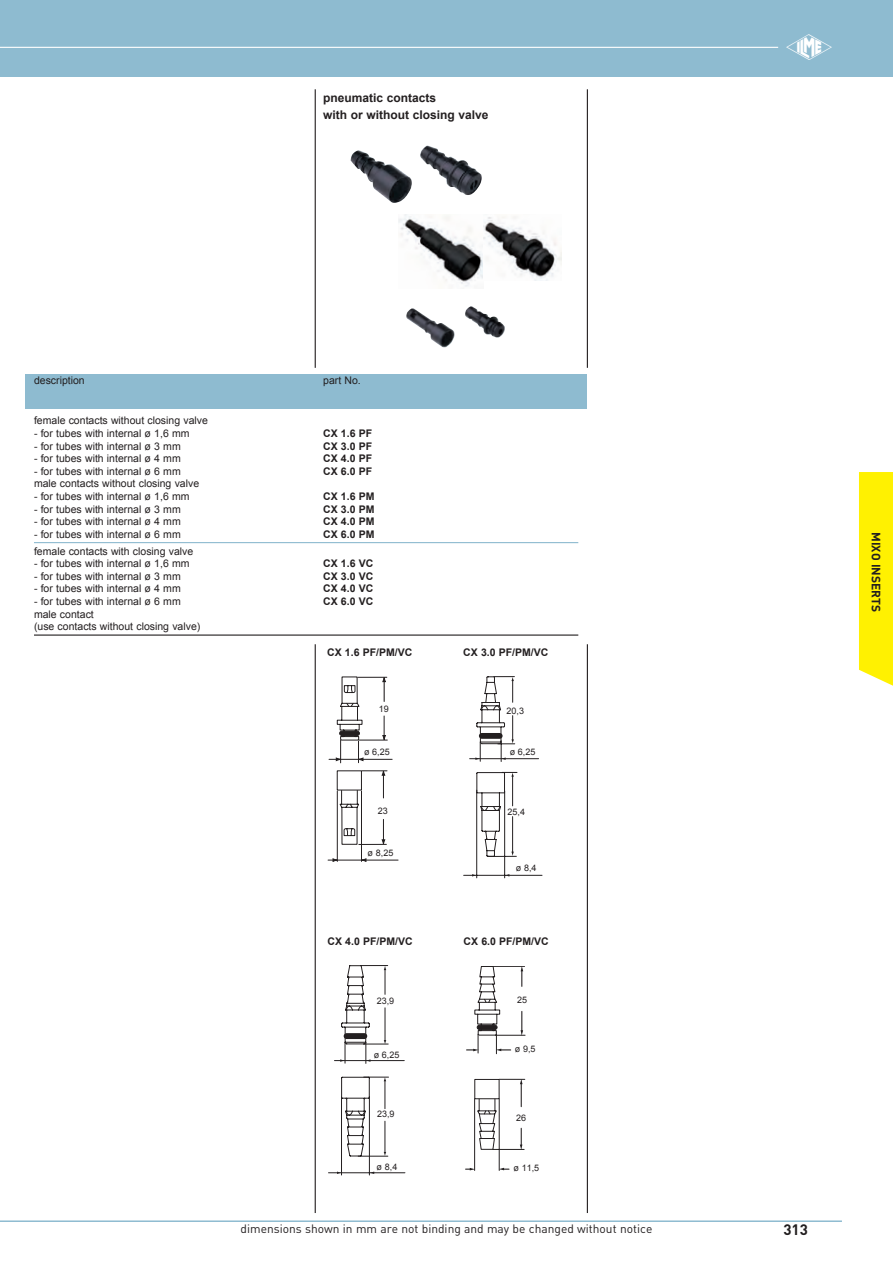
<style>
.page{position:relative;width:893px;height:1263px;background:#fff}
.page>*{position:absolute;margin:0;border:0;box-sizing:border-box;transform-origin:0 0}
.t1{font:36px "Ilme Simboli";color:#fff}
.t2{font:700 15px "DIN Pro";color:#231f20}
.t3{font:12px "DIN Pro";color:#231f20}
._01_tabulazione_test{font:700 12px "Arial";color:#231f20}
.TACCA_DX{font:700 12px "DIN Pro";color:#231f20}
._00_filetto_sotto{font:10.5px "Arial";color:#231f20}
._00_filetto_sotto_2{font:10.5px/12.6px "Arial";color:#231f20}
._00_filetto_sotto-2{font:700 10.5px "Arial";color:#231f20}
.Normale{font:700 10.5px "Arial";color:#231f20}
._00_filetto_sotto_2-2{font:700 10.5px "Arial";color:#231f20}
._00_tabul2{font:10.5px "Arial";color:#231f20}
.Normale-2{font:9px "Arial";color:#231f20}
</style>
<div class="page">
<div style="left:859px;top:472px;width:34px;height:214px;background:#fff101"></div>
<hr style="left:315px;top:89px;width:1px;height:279px;background:#231f20">
<hr style="left:587px;top:89px;width:1px;height:279px;background:#231f20">
<div style="left:0;top:0;width:893px;height:77px;background:#8ebbd0"></div>
<hr style="left:0;top:1220px;width:842px;height:2px;background:#8ebbd0">
<hr style="left:0;top:47px;width:778px;height:1px;background:#fff">
<hr style="left:315px;top:644px;width:1px;height:569px;background:#231f20">
<hr style="left:587px;top:644px;width:1px;height:569px;background:#231f20">
<hr style="left:329px;top:759px;width:63px;height:1px;background:#231f20">
<hr style="left:328px;top:860px;width:70px;height:1px;background:#231f20">
<svg style="left:333px;top:677px;width:55px;height:185px"></svg>
<hr style="left:470px;top:758px;width:69px;height:1px;background:#231f20">
<hr style="left:464px;top:875px;width:78px;height:1px;background:#231f20">
<svg style="left:472px;top:676px;width:45px;height:203px"></svg>
<div style="left:479px;top:733px;width:24px;height:6px;background:#231f20;border-radius:3px"></div>
<hr style="left:493px;top:966px;width:32px;height:1px;background:#231f20">
<hr style="left:495px;top:1035px;width:30px;height:1px;background:#231f20">
<svg style="left:521px;top:966px;width:2px;height:20px"></svg>
<svg style="left:520px;top:1011px;width:3px;height:24px"></svg>
<hr style="left:474px;top:1099px;width:1px;height:71px;background:#231f20">
<hr style="left:499px;top:1099px;width:1px;height:71px;background:#231f20">
<svg style="left:466px;top:1168px;width:9px;height:2px"></svg>
<svg style="left:499px;top:1168px;width:10px;height:2px"></svg>
<svg style="left:466px;top:966px;width:45px;height:88px"></svg>
<svg style="left:476px;top:1079px;width:49px;height:71px"></svg>
<hr style="left:358px;top:1156px;width:30px;height:1px;background:#231f20">
<hr style="left:334px;top:1060px;width:70px;height:1px;background:#231f20">
<svg style="left:337px;top:965px;width:52px;height:191px"></svg>
<hr style="left:341px;top:1097px;width:1px;height:78px;background:#231f20">
<hr style="left:369px;top:1096px;width:1px;height:79px;background:#231f20">
<hr style="left:328px;top:1172px;width:77px;height:1px;background:#231f20">
<img style="left:351px;top:145px;width:131px;height:58px">
<img style="left:406px;top:306px;width:99px;height:41px">
<img style="left:399px;top:214px;width:85px;height:73px">
<img style="left:484px;top:216px;width:77px;height:65px">
<hr style="left:34px;top:542px;width:544px;height:1px;background:#8ebbd0">
<hr style="left:34px;top:634px;width:544px;height:2px;background:#231f20">
<div style="left:26px;top:374px;width:561px;height:34px;background:#8ebbd0"></div>
<p class="_01_tabulazione_test" style="left:323px;top:90px;width:115px">pneumatic contacts</p>
<p class="_01_tabulazione_test" style="left:323px;top:107px;width:167px">with or without closing valve</p>
<h1 class="t1" style="left:785px;top:30px;width:50px">i</h1>
<p class="_00_tabul2" style="left:34px;top:373px;width:52px">description</p>
<p class="_00_tabul2" style="left:323px;top:373px;width:39px">part No.</p>
<p class="_00_filetto_sotto" style="left:34px;top:414px;width:175px">female contacts without closing valve</p>
<p class="_00_filetto_sotto" style="left:34px;top:426px;width:157px">- for tubes with internal ø 1,6 mm</p>
<p class="_00_filetto_sotto-2" style="left:323px;top:426px;width:51px">CX 1.6 PF</p>
<p class="_00_filetto_sotto" style="left:34px;top:439px;width:148px">- for tubes with internal ø 3 mm</p>
<p class="_00_filetto_sotto-2" style="left:323px;top:439px;width:51px">CX 3.0 PF</p>
<p class="_00_filetto_sotto" style="left:34px;top:452px;width:148px">- for tubes with internal ø 4 mm</p>
<p class="_00_filetto_sotto-2" style="left:323px;top:452px;width:51px">CX 4.0 PF</p>
<p class="_00_filetto_sotto" style="left:34px;top:464px;width:148px">- for tubes with internal ø 6 mm</p>
<p class="_00_filetto_sotto-2" style="left:323px;top:464px;width:51px">CX 6.0 PF</p>
<p class="_00_filetto_sotto" style="left:34px;top:477px;width:167px">male contacts without closing valve</p>
<p class="_00_filetto_sotto" style="left:34px;top:489px;width:157px">- for tubes with internal ø 1,6 mm</p>
<p class="_00_filetto_sotto-2" style="left:323px;top:489px;width:53px">CX 1.6 PM</p>
<p class="_00_filetto_sotto" style="left:34px;top:502px;width:148px">- for tubes with internal ø 3 mm</p>
<p class="_00_filetto_sotto-2" style="left:323px;top:502px;width:53px">CX 3.0 PM</p>
<p class="_00_filetto_sotto" style="left:34px;top:515px;width:148px">- for tubes with internal ø 4 mm</p>
<p class="_00_filetto_sotto-2" style="left:323px;top:515px;width:53px">CX 4.0 PM</p>
<p class="_00_filetto_sotto" style="left:34px;top:527px;width:148px">- for tubes with internal ø 6 mm</p>
<p class="_00_filetto_sotto-2" style="left:323px;top:527px;width:53px">CX 6.0 PM</p>
<p class="_00_filetto_sotto_2" style="left:34px;top:545px;width:161px">female contacts with closing valve</p>
<p class="_00_filetto_sotto_2" style="left:34px;top:557px;width:157px">- for tubes with internal ø 1,6 mm</p>
<p class="_00_filetto_sotto_2-2" style="left:323px;top:557px;width:52px">CX 1.6 VC</p>
<p class="_00_filetto_sotto_2" style="left:34px;top:570px;width:148px">- for tubes with internal ø 3 mm</p>
<p class="_00_filetto_sotto_2-2" style="left:323px;top:569px;width:52px">CX 3.0 VC</p>
<p class="_00_filetto_sotto_2" style="left:34px;top:583px;width:148px">- for tubes with internal ø 4 mm</p>
<p class="_00_filetto_sotto_2-2" style="left:323px;top:582px;width:52px">CX 4.0 VC</p>
<p class="_00_filetto_sotto_2" style="left:34px;top:595px;width:148px">- for tubes with internal ø 6 mm</p>
<p class="_00_filetto_sotto_2-2" style="left:323px;top:594px;width:52px">CX 6.0 VC</p>
<p class="_00_filetto_sotto_2" style="left:34px;top:608px;width:168px">male contact<br>(use contacts without closing valve)</p>
<p class="Normale" style="left:327px;top:645px;width:87px">CX 1.6 PF/PM/VC</p>
<p class="Normale" style="left:463px;top:645px;width:87px">CX 3.0 PF/PM/VC</p>
<p class="Normale-2" style="left:379px;top:703px;width:12px">19</p>
<p class="Normale-2" style="left:364px;top:745px;width:27px">ø 6,25</p>
<p class="Normale-2" style="left:378px;top:805px;width:12px">23</p>
<p class="Normale-2" style="left:368px;top:847px;width:27px">ø 8,25</p>
<p class="Normale-2" style="left:506px;top:705px;width:19px">20,3</p>
<p class="Normale-2" style="left:510px;top:745px;width:27px">ø 6,25</p>
<p class="Normale-2" style="left:507px;top:806px;width:19px">25,4</p>
<p class="Normale-2" style="left:516px;top:862px;width:22px">ø 8,4</p>
<p class="Normale" style="left:327px;top:934px;width:87px">CX 4.0 PF/PM/VC</p>
<p class="Normale" style="left:464px;top:934px;width:87px">CX 6.0 PF/PM/VC</p>
<p class="Normale-2" style="left:377px;top:995px;width:19px">23,9</p>
<p class="Normale-2" style="left:517px;top:993px;width:12px">25</p>
<p class="Normale-2" style="left:374px;top:1049px;width:27px">ø 6,25</p>
<p class="Normale-2" style="left:515px;top:1042px;width:22px">ø 9,5</p>
<p class="Normale-2" style="left:377px;top:1108px;width:19px">23,9</p>
<p class="Normale-2" style="left:516px;top:1112px;width:12px">26</p>
<p class="Normale-2" style="left:377px;top:1161px;width:22px">ø 8,4</p>
<p class="Normale-2" style="left:513px;top:1161px;width:27px">ø 11,5</p>
<p class="t3" style="left:241px;top:1219px;width:413px">dimensions shown in mm are not binding and may be changed without notice</p>
<h2 class="t2" style="left:783px;top:1217px;width:26px">313</h2>
<p class="TACCA_DX" style="left:886px;top:532px;width:81px;rotate:90deg">MIXO INSERTS</p>
</div>
